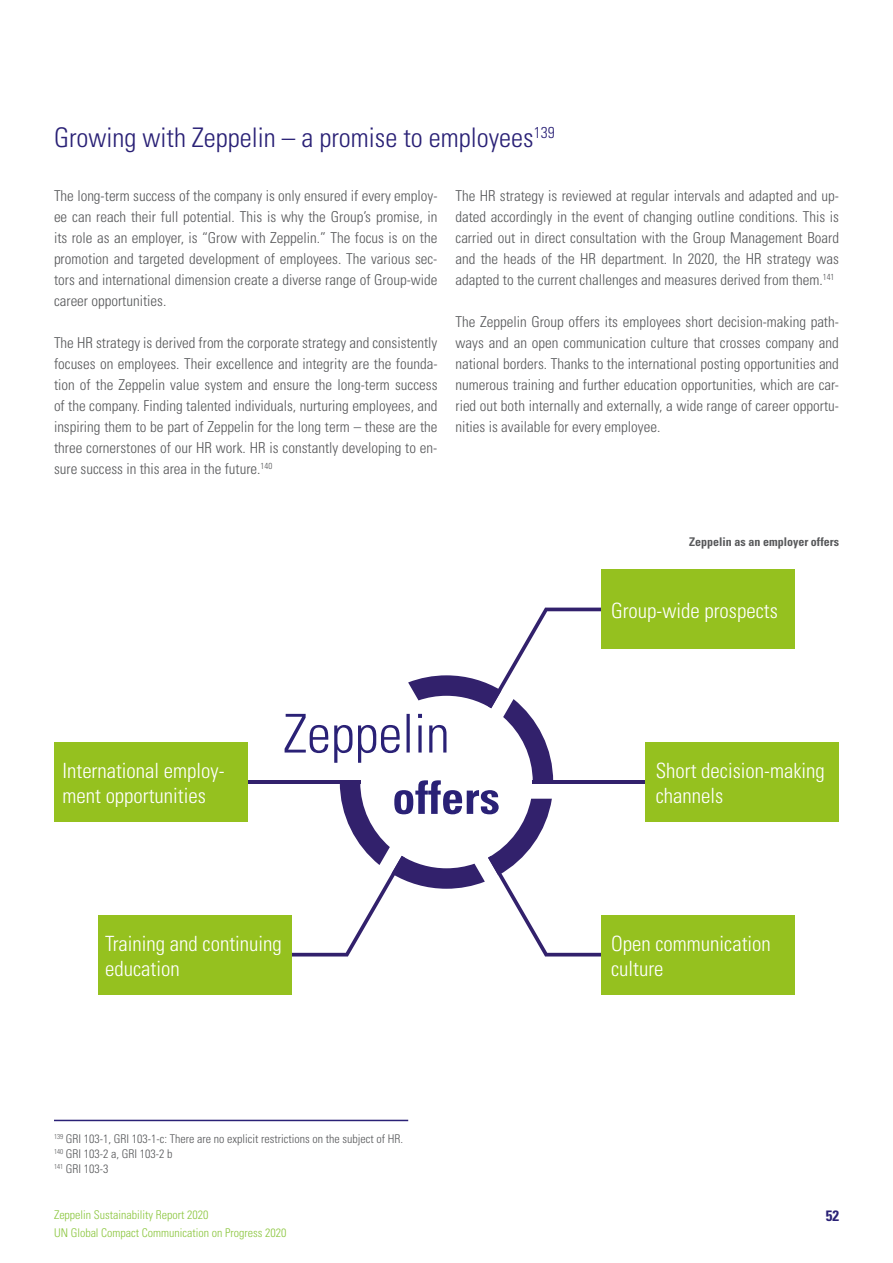
<style>
.page{position:relative;width:893px;height:1263px;background:#fff}
.page>*{position:absolute;margin:0;border:0;box-sizing:border-box;transform-origin:0 0}
.t1{font:300 condensed 27px "Univers";color:#2a2176}
.t2{font:300 condensed 21px/25.2px "Univers";color:#fff}
.t3{font:300 condensed 15px/21px "Univers";color:#57585a;text-align:justify}
.t4{font:700 condensed 15px "Univers";color:#2a2176}
.t5{font:300 condensed 12px/15px "Univers";color:#57585a}
.t6{font:300 condensed 12px "Univers";color:#8bc63e}
.t7{font:700 condensed 12px "Univers";color:#57585a}
</style>
<div class="page">
<hr style="left:533px;top:780px;width:116px;height:4px;background:#32216c">
<hr style="left:244px;top:780px;width:116px;height:4px;background:#32216c">
<div style="left:601px;top:570px;width:194px;height:79px;background:#95c11f"></div>
<div style="left:646px;top:742px;width:193px;height:80px;background:#95c11f"></div>
<div style="left:601px;top:915px;width:194px;height:79px;background:#95c11f"></div>
<div style="left:54px;top:742px;width:193px;height:80px;background:#95c11f"></div>
<div style="left:98px;top:915px;width:193px;height:79px;background:#95c11f"></div>
<hr style="left:54px;top:1120px;width:354px;height:1px;background:#2a2176">
<svg style="left:285px;top:608px;width:316px;height:348px"></svg>
<h1 class="t1" style="left:54px;top:121px;width:502px">Growing with Zeppelin – a promise to employees<sup>139</sup></h1>
<p class="t3" style="left:54px;top:186px;width:385px">The long-term success of the company is only ensured if every employ&shy;ee can reach their full potential. This is why the Group’s promise, in its role as an employer, is “Grow with Zeppelin.” The focus is on the promotion and targeted development of employees. The various sec&shy;tors and international dimension create a diverse range of Group-wide career opportunities.</p>
<p class="t3" style="left:54px;top:333px;width:385px">The HR strategy is derived from the corporate strategy and consistently focuses on employees. Their excellence and integrity are the founda&shy;tion of the Zeppelin value system and ensure the long-term success of the company. Finding talented individuals, nurturing employees, and inspiring them to be part of Zeppelin for the long term – these are the three cornerstones of our HR work. HR is constantly developing to en&shy;sure success in this area in the future.<sup>140</sup></p>
<p class="t3" style="left:455px;top:186px;width:385px">The HR strategy is reviewed at regular intervals and adapted and up&shy;dated accordingly in the event of changing outline conditions. This is carried out in direct consultation with the Group Management Board and the heads of the HR department. In 2020, the HR strategy was adapted to the current challenges and measures derived from them.<sup>141</sup></p>
<p class="t3" style="left:455px;top:312px;width:385px">The Zeppelin Group offers its employees short decision-making path&shy;ways and an open communication culture that crosses company and national borders. Thanks to the international posting opportunities and numerous training and further education opportunities, which are car&shy;ried out both internally and externally, a wide range of career opportu&shy;nities is available for every employee.</p>
<p class="t7" style="left:689px;top:535px;width:151px">Zeppelin as an employer offers</p>
<h2 class="t2" style="left:63px;top:758px;width:164px">International employ&shy;ment opportunities</h2>
<h2 class="t2" style="left:105px;top:931px;width:178px">Training and continuing education</h2>
<p class="t5" style="left:54px;top:1131px;width:351px"><sup>139</sup> GRI 103-1, GRI 103-1-c: There are no explicit restrictions on the subject of HR.<br><sup>140</sup> GRI 103-2 a, GRI 103-2 b<br><sup>141</sup> GRI 103-3</p>
<h2 class="t2" style="left:611px;top:598px;width:168px">Group-wide prospects</h2>
<h2 class="t2" style="left:656px;top:758px;width:171px">Short decision-making channels</h2>
<h2 class="t2" style="left:611px;top:931px;width:161px">Open communication culture</h2>
<p class="t6" style="left:54px;top:1207px;width:156px">Zeppelin Sustainability Report 2020</p>
<p class="t4" style="left:826px;top:1206px;width:15px">52</p>
<p class="t6" style="left:54px;top:1225px;width:234px">UN Global Compact Communication on Progress 2020</p>
</div>
